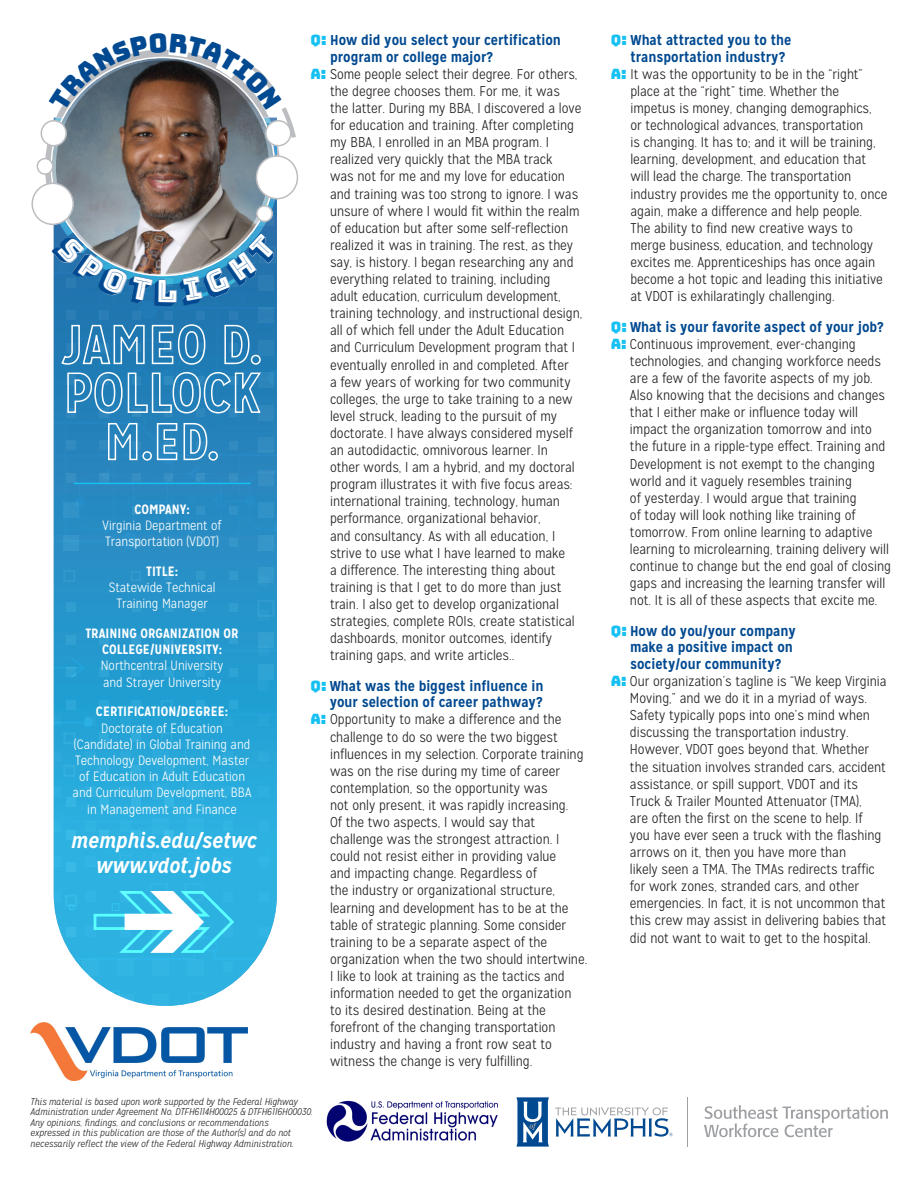
<style>
.page{position:relative;width:918px;height:1188px;background:#fff}
.page>*{position:absolute;margin:0;border:0;box-sizing:border-box;transform-origin:0 0}
.t1{font:italic 700 21px "Mission Gothic";color:#fff}
.t2{font:300 14.25px/17.1px "Mission Gothic";color:#231f20}
.t3{font:700 14.25px/16.5px "Mission Gothic";color:#014990}
.Question{font:300 13.5px/16.2px "Mission Gothic";color:#fff}
.Question-2{font:700 13.5px/16.2px "Mission Gothic";color:#fff;text-align:center}
.t4{font:italic 300 9.75px/10.5px "Mission Gothic";color:#231f20}
.s1{font-weight:700}
.s2{font-family:"Bungee";font-weight:400;color:#15c0f2}
</style>
<div class="page">
<div style="left:54px;top:118px;width:223px;height:888px;background:#2791c7"></div>
<img style="left:44px;top:107px;width:252px;height:126px">
<div style="left:32px;top:183px;width:41px;height:41px;background:#fff;border-radius:50%"></div>
<div style="left:31px;top:183px;width:43px;height:42px;border:2px solid #bcbdc0;border-radius:50%"></div>
<div style="left:41px;top:121px;width:25px;height:25px;background:#fff;border-radius:50%"></div>
<div style="left:41px;top:120px;width:26px;height:26px;border:2px solid #bcbdc0;border-radius:50%"></div>
<div style="left:266px;top:121px;width:25px;height:25px;background:#fff;border-radius:50%"></div>
<div style="left:265px;top:120px;width:26px;height:26px;border:2px solid #bcbdc0;border-radius:50%"></div>
<div style="left:37px;top:159px;width:16px;height:15px;background:#fff;border-radius:50%"></div>
<div style="left:37px;top:158px;width:17px;height:17px;border:2px solid #bcbdc0;border-radius:50%"></div>
<div style="left:256px;top:156px;width:41px;height:43px;background:#fff;border-radius:50%"></div>
<div style="left:256px;top:155px;width:42px;height:44px;border:2px solid #bcbdc0;border-radius:50%"></div>
<div style="left:257px;top:206px;width:15px;height:15px;background:#fff;border-radius:50%"></div>
<div style="left:256px;top:205px;width:17px;height:17px;border:2px solid #bcbdc0;border-radius:50%"></div>
<img style="left:326px;top:1100px;width:171px;height:42px">
<svg style="left:516px;top:1097px;width:33px;height:50px"></svg>
<svg style="left:555px;top:1107px;width:118px;height:30px"></svg>
<svg style="left:704px;top:1105px;width:184px;height:32px"></svg>
<hr style="left:687px;top:1097px;width:1px;height:49px;background:#9d9fa2">
<svg style="left:54px;top:603px;width:223px;height:403px"></svg>
<img style="left:31px;top:1023px;width:216px;height:58px">
<svg style="left:49px;top:49px;width:233px;height:62px"></svg>
<svg style="left:53px;top:233px;width:224px;height:313px"></svg>
<p class="Question-2" style="left:134px;top:501px;width:57px">COMPANY:</p>
<p class="Question" style="left:103px;top:517px;width:120px">Virginia Department of<br>Transportation (VDOT)</p>
<p class="Question" style="left:109px;top:563px;width:108px;text-align:center"><span class="s1">TITLE:<br></span>Statewide Technical<br>Training Manager</p>
<p class="Question-2" style="left:85px;top:625px;width:155px">TRAINING ORGANIZATION OR<br>COLLEGE/UNIVERSITY:</p>
<p class="Question" style="left:101px;top:658px;width:124px">Northcentral University and Strayer University</p>
<p class="Question-2" style="left:96px;top:704px;width:134px">CERTIFICATION/DEGREE:</p>
<p class="Question" style="left:73px;top:720px;width:180px;text-align:center">Doctorate of Education (Candidate) in Global Training and<br>Technology Development, Master of Education in Adult Education and Curriculum Development, BBA in Management and Finance</p>
<p class="t1" style="left:71px;top:827px;width:187px">memphis.edu/setwc</p>
<p class="t1" style="left:96px;top:852px;width:137px">www.vdot.jobs</p>
<p class="t3" style="left:330px;top:32px;width:232px;text-indent:-20px"><span class="s2">Q:</span> How did you select your certification program or college major?</p>
<p class="t2" style="left:330px;top:66px;width:254px;text-indent:-20px"><span class="s2">A:</span> Some people select their degree. For others, the degree chooses them. For me, it was<br>the latter. During my BBA, I discovered a love for education and training. After completing my BBA, I enrolled in an MBA program. I realized very quickly that the MBA track<br>was not for me and my love for education and training was too strong to ignore. I was unsure of where I would fit within the realm of education but after some self-reflection realized it was in training. The rest, as they say, is history. I began researching any and everything related to training, including<br>adult education, curriculum development, training technology, and instructional design, all of which fell under the Adult Education and Curriculum Development program that I eventually enrolled in and completed. After<br>a few years of working for two community colleges, the urge to take training to a new level struck, leading to the pursuit of my doctorate. I have always considered myself an autodidactic, omnivorous learner. In<br>other words, I am a hybrid, and my doctoral program illustrates it with five focus areas: international training, technology, human performance, organizational behavior,<br>and consultancy. As with all education, I strive to use what I have learned to make<br>a difference. The interesting thing about training is that I get to do more than just train. I also get to develop organizational strategies, complete ROIs, create statistical dashboards, monitor outcomes, identify training gaps, and write articles..</p>
<p class="t3" style="left:310px;top:678px;width:235px;text-align:right"><span class="s2">Q:</span> What was the biggest influence in your selection of career pathway?</p>
<p class="t2" style="left:330px;top:711px;width:259px;text-indent:-20px"><span class="s2">A:</span> Opportunity to make a difference and the challenge to do so were the two biggest influences in my selection. Corporate training was on the rise during my time of career contemplation, so the opportunity was<br>not only present, it was rapidly increasing.<br>Of the two aspects, I would say that challenge was the strongest attraction. I could not resist either in providing value<br>and impacting change. Regardless of<br>the industry or organizational structure, learning and development has to be at the table of strategic planning. Some consider training to be a separate aspect of the organization when the two should intertwine.<br>I like to look at training as the tactics and information needed to get the organization<br>to its desired destination. Being at the forefront of the changing transportation industry and having a front row seat to witness the change is very fulfilling.</p>
<p class="t4" style="left:31px;top:1096px;width:284px">This material is based upon work supported by the Federal Highway Administration under Agreement No. DTFH6114H00025 &amp; DTFH6116H00030.<br>Any opinions, findings, and conclusions or recommendations<br>expressed in this publication are those of the Author(s) and do not necessarily reflect the view of the Federal Highway Administration.</p>
<p class="t3" style="left:631px;top:32px;width:162px;text-indent:-20px"><span class="s2">Q:</span> What attracted you to the transportation industry?</p>
<p class="t2" style="left:630px;top:66px;width:258px;text-indent:-20px"><span class="s2">A:</span> It was the opportunity to be in the “right” place at the “right” time. Whether the impetus is money, changing demographics,<br>or technological advances, transportation<br>is changing. It has to; and it will be training, learning, development, and education that will lead the charge. The transportation industry provides me the opportunity to, once again, make a difference and help people.<br>The ability to find new creative ways to merge business, education, and technology excites me. Apprenticeships has once again become a hot topic and leading this initiative at VDOT is exhilaratingly challenging.</p>
<p class="t3" style="left:611px;top:319px;width:274px"><span class="s2">Q:</span> What is your favorite aspect of your job?</p>
<p class="t2" style="left:630px;top:336px;width:263px;text-indent:-19px"><span class="s2">A:</span> Continuous improvement, ever-changing technologies, and changing workforce needs are a few of the favorite aspects of my job.<br>Also knowing that the decisions and changes that I either make or influence today will impact the organization tomorrow and into the future in a ripple-type effect. Training and Development is not exempt to the changing world and it vaguely resembles training<br>of yesterday. I would argue that training<br>of today will look nothing like training of tomorrow. From online learning to adaptive learning to microlearning, training delivery will continue to change but the end goal of closing gaps and increasing the learning transfer will not. It is all of these aspects that excite me.</p>
<p class="t3" style="left:630px;top:623px;width:167px;text-indent:-19px"><span class="s2">Q:</span> How do you/your company make a positive impact on society/our community?</p>
<p class="t2" style="left:630px;top:673px;width:258px;text-indent:-19px"><span class="s2">A:</span> Our organization’s tagline is “We keep Virginia Moving,” and we do it in a myriad of ways.<br>Safety typically pops into one’s mind when discussing the transportation industry.<br>However, VDOT goes beyond that. Whether the situation involves stranded cars, accident assistance, or spill support, VDOT and its Truck &amp; Trailer Mounted Attenuator (TMA),<br>are often the first on the scene to help. If<br>you have ever seen a truck with the flashing arrows on it, then you have more than<br>likely seen a TMA. The TMAs redirects traffic for work zones, stranded cars, and other emergencies. In fact, it is not uncommon that this crew may assist in delivering babies that did not want to wait to get to the hospital.</p>
</div>
